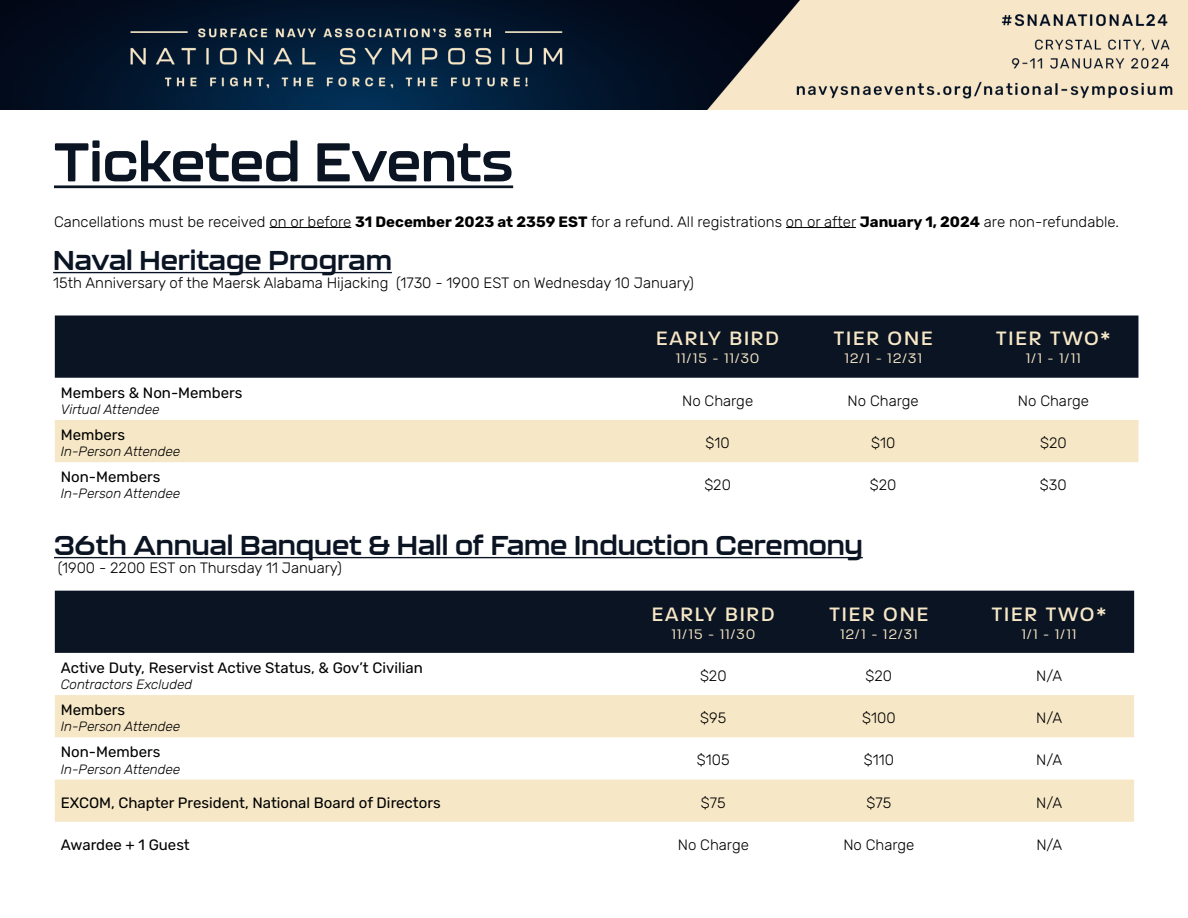
<style>
.page{position:relative;width:1188px;height:918px;background:#fff}
.page>*{position:absolute;margin:0;border:0;box-sizing:border-box;transform-origin:0 0}
.t1{font:700 54px "Kallisto";letter-spacing:-.005em;color:#0b1423}
.t2{font:700 27px "Kallisto";color:#0b1423}
.t3{font:500 21px "Paralucent";letter-spacing:.09em;color:#f6e7c6}
.t4{font:300 15px "Rubik";color:#000}
.t5{font:15px "Rubik";color:#000}
.t6{font:300 15px "Paralucent";letter-spacing:.09em;color:#f6e7c6}
.t7{font:italic 300 13.5px "Rubik";color:#000}
.s1{font-weight:700}
</style>
<div class="page">
<div style="left:55px;top:316px;width:1083px;height:62px;background:#0b1423"></div>
<div style="left:55px;top:420px;width:1083px;height:42px;background:#f6e7c6"></div>
<img style="left:0;top:0;width:1188px;height:109px">
<hr style="left:269px;top:227px;width:82px;height:1px;background:#000">
<hr style="left:786px;top:227px;width:70px;height:1px;background:#000">
<hr style="left:54px;top:185px;width:459px;height:3px;background:#0b1423">
<hr style="left:53px;top:272px;width:339px;height:1px;background:#0b1423">
<div style="left:55px;top:591px;width:1079px;height:62px;background:#0b1423"></div>
<svg style="left:55px;top:695px;width:1079px;height:127px;fill:#f6e7c6"></svg>
<hr style="left:54px;top:557px;width:809px;height:1px;background:#0b1423">
<h1 class="t1" style="left:54px;top:129px;width:461px">Ticketed Events</h1>
<p class="t4" style="left:54px;top:213px;width:1067px">Cancellations must be received on or before <span class="s1">31 December 2023 at 2359 EST</span> for a refund. All registrations on or after <span class="s1">January 1, 2024</span> are non-refundable.</p>
<h2 class="t2" style="left:53px;top:244px;width:340px">Naval Heritage Program</h2>
<p class="t4" style="left:53px;top:274px;width:642px">15th Anniversary of the Maersk Alabama Hijacking (1730 - 1900 EST on Wednesday 10 January)</p>
<h3 class="t3" style="left:656px;top:326px;width:124px">EARLY BIRD</h3>
<p class="t6" style="left:676px;top:350px;width:85px">11/15 - 11/30</p>
<h3 class="t3" style="left:834px;top:326px;width:100px">TIER ONE</h3>
<p class="t6" style="left:845px;top:350px;width:79px">12/1 - 12/31</p>
<h3 class="t3" style="left:996px;top:326px;width:116px">TIER TWO*</h3>
<p class="t6" style="left:1026px;top:350px;width:56px">1/1 - 1/11</p>
<p class="t5" style="left:61px;top:384px;width:183px">Members &amp; Non-Members</p>
<p class="t7" style="left:61px;top:402px;width:100px">Virtual Attendee</p>
<p class="t5" style="left:61px;top:426px;width:66px">Members</p>
<p class="t7" style="left:61px;top:444px;width:121px">In-Person Attendee</p>
<p class="t5" style="left:61px;top:469px;width:101px">Non-Members</p>
<p class="t7" style="left:61px;top:486px;width:121px">In-Person Attendee</p>
<p class="t4" style="left:682px;top:392px;width:73px">No Charge</p>
<p class="t4" style="left:848px;top:392px;width:73px">No Charge</p>
<p class="t4" style="left:1018px;top:392px;width:73px">No Charge</p>
<p class="t4" style="left:706px;top:434px;width:26px">$10</p>
<p class="t4" style="left:871px;top:434px;width:26px">$10</p>
<p class="t4" style="left:1040px;top:434px;width:28px">$20</p>
<p class="t4" style="left:704px;top:477px;width:28px">$20</p>
<p class="t4" style="left:870px;top:477px;width:28px">$20</p>
<p class="t4" style="left:1040px;top:477px;width:28px">$30</p>
<h2 class="t2" style="left:54px;top:529px;width:810px">36th Annual Banquet &amp; Hall of Fame Induction Ceremony</h2>
<p class="t4" style="left:58px;top:559px;width:286px">(1900 - 2200 EST on Thursday 11 January)</p>
<h3 class="t3" style="left:652px;top:601px;width:124px">EARLY BIRD</h3>
<p class="t6" style="left:672px;top:625px;width:85px">11/15 - 11/30</p>
<h3 class="t3" style="left:829px;top:601px;width:100px">TIER ONE</h3>
<p class="t6" style="left:840px;top:625px;width:79px">12/1 - 12/31</p>
<h3 class="t3" style="left:992px;top:601px;width:116px">TIER TWO*</h3>
<p class="t6" style="left:1022px;top:625px;width:56px">1/1 - 1/11</p>
<p class="t5" style="left:61px;top:659px;width:364px">Active Duty, Reservist Active Status, &amp; Gov’t Civilian</p>
<p class="t7" style="left:61px;top:677px;width:133px">Contractors Excluded</p>
<p class="t5" style="left:61px;top:702px;width:66px">Members</p>
<p class="t7" style="left:61px;top:719px;width:121px">In-Person Attendee</p>
<p class="t5" style="left:61px;top:744px;width:101px">Non-Members</p>
<p class="t7" style="left:61px;top:761px;width:121px">In-Person Attendee</p>
<p class="t4" style="left:700px;top:667px;width:28px">$20</p>
<p class="t4" style="left:866px;top:667px;width:28px">$20</p>
<p class="t4" style="left:1036px;top:667px;width:27px">N/A</p>
<p class="t4" style="left:700px;top:710px;width:28px">$95</p>
<p class="t4" style="left:862px;top:710px;width:35px">$100</p>
<p class="t4" style="left:1036px;top:710px;width:27px">N/A</p>
<p class="t4" style="left:697px;top:752px;width:34px">$105</p>
<p class="t4" style="left:864px;top:752px;width:32px">$110</p>
<p class="t4" style="left:1036px;top:752px;width:27px">N/A</p>
<p class="t5" style="left:61px;top:794px;width:381px">EXCOM, Chapter President, National Board of Directors</p>
<p class="t4" style="left:701px;top:794px;width:26px">$75</p>
<p class="t4" style="left:866px;top:794px;width:26px">$75</p>
<p class="t4" style="left:1036px;top:794px;width:27px">N/A</p>
<p class="t5" style="left:61px;top:836px;width:131px">Awardee + 1 Guest</p>
<p class="t4" style="left:678px;top:836px;width:73px">No Charge</p>
<p class="t4" style="left:843px;top:836px;width:73px">No Charge</p>
<p class="t4" style="left:1036px;top:836px;width:27px">N/A</p>
</div>
